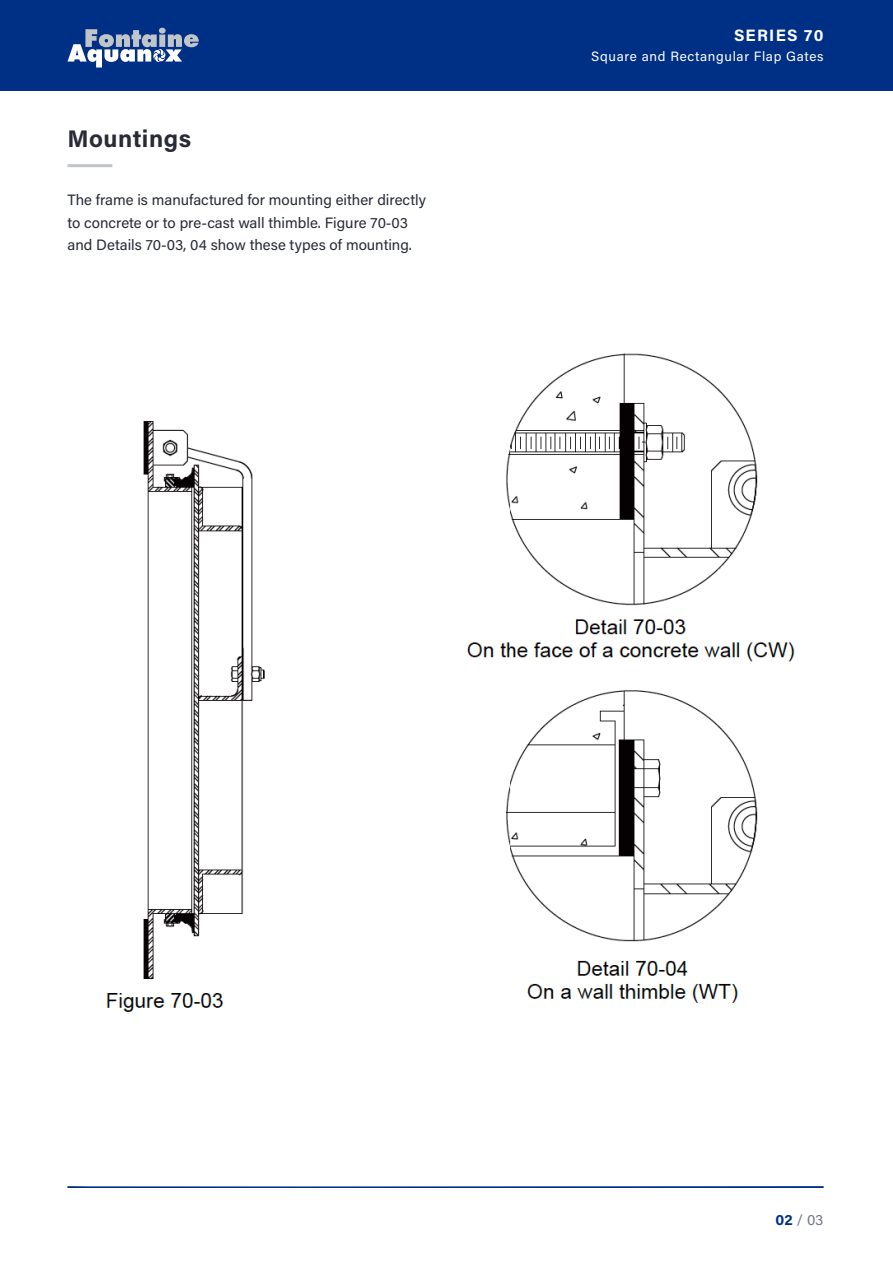
<style>
.page{position:relative;width:893px;height:1263px;background:#fff}
.page>*{position:absolute;margin:0;border:0;box-sizing:border-box;transform-origin:0 0}
.t1{font:700 24px "Acumin Pro";letter-spacing:.02em;color:#282b36}
.t2{font:700 16.5px "Acumin Pro";letter-spacing:.08em;color:#fff}
.t3{font:15px/22.5px "Acumin Pro";color:#282b36}
.t4{font:15px "Acumin Pro";color:#747784}
.t5{font:13.5px "Acumin Pro";letter-spacing:.05em;color:#fff}
.s1{font-weight:700;color:#003085}
</style>
<div class="page">
<div style="left:0;top:0;width:893px;height:91px;background:#003085"></div>
<svg style="left:67px;top:1187px;width:757px;height:1px"></svg>
<hr style="left:68px;top:164px;width:44px;height:3px;background:#c0c5c9">
<svg style="left:68px;top:28px;width:131px;height:40px"></svg>
<img style="left:106px;top:353px;width:689px;height:659px">
<p class="t1" style="left:68px;top:122px;width:125px">Mountings</p>
<p class="t3" style="left:68px;top:188px;width:360px">The frame is manufactured for mounting either directly to concrete or to pre-cast wall thimble. Figure 70-03 and Details 70-03, 04 show these types of mounting.</p>
<p class="t2" style="left:734px;top:24px;width:91px">SERIES 70</p>
<p class="t5" style="left:591px;top:47px;width:234px">Square and Rectangular Flap Gates</p>
<p class="t4" style="left:775px;top:1210px;width:50px"><span class="s1">02</span> / 03</p>
</div>
